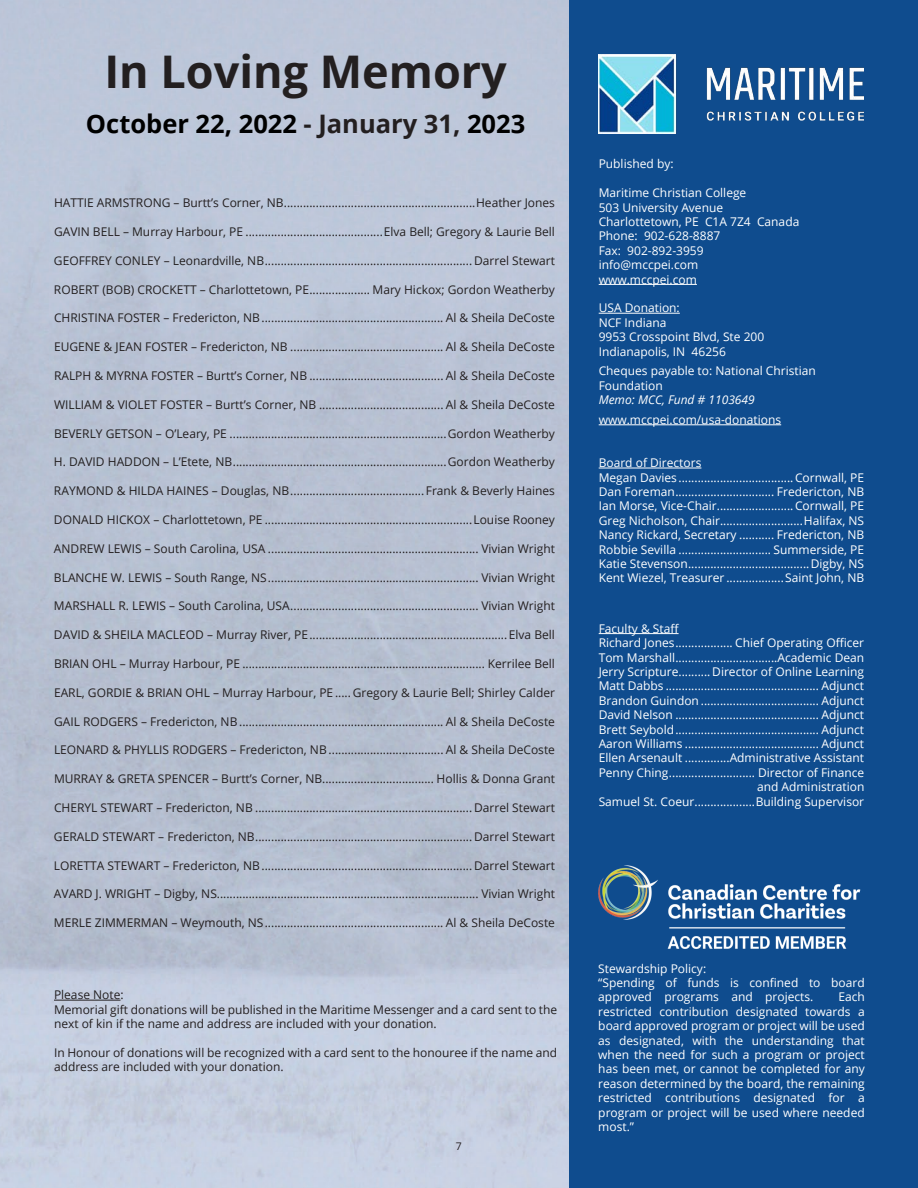
<style>
.page{position:relative;width:918px;height:1188px;background:#fff}
.page>*{position:absolute;margin:0;border:0;box-sizing:border-box;transform-origin:0 0}
.t1{font:700 45px "Open Sans";color:#231f20}
.t2{font:700 25.5px "Open Sans";color:#000}
.t3{font:12px/14.4px "Open Sans";color:#231f20}
.t4{font:12px/14.4px "Open Sans";color:#fff}
.t5{font:italic 12px "Open Sans";color:#fff}
.t6{font:10.5px "Open Sans";color:#231f20}
.s1{color:#231f20}
</style>
<div class="page">
<img style="left:0;top:0;width:570px;height:1188px">
<div style="left:570px;top:0;width:348px;height:1188px;background:#0f4c8e"></div>
<hr style="left:599px;top:284px;width:98px;height:1px;background:#fff">
<hr style="left:599px;top:313px;width:81px;height:1px;background:#fff">
<hr style="left:599px;top:425px;width:182px;height:1px;background:#fff">
<hr style="left:599px;top:468px;width:102px;height:1px;background:#fff">
<hr style="left:599px;top:633px;width:80px;height:1px;background:#fff">
<img style="left:598px;top:54px;width:266px;height:79px">
<img style="left:598px;top:866px;width:263px;height:83px">
<hr style="left:54px;top:1000px;width:67px;height:1px;background:#231f20">
<h1 class="t1" style="left:104px;top:40px;width:404px">In Loving Memory</h1>
<h2 class="t2" style="left:86px;top:106px;width:441px">October 22, 2022 <span class="s1">- January 31,</span> 2023</h2>
<p class="t3" style="left:54px;top:195px;width:503px">HATTIE ARMSTRONG – Burtt’s Corner, NB............................................................Heather Jones</p>
<p class="t3" style="left:54px;top:224px;width:503px">GAVIN BELL – Murray Harbour, PE ...........................................Elva Bell; Gregory &amp; Laurie Bell</p>
<p class="t3" style="left:54px;top:253px;width:502px">GEOFFREY CONLEY – Leonardville, NB................................................................. Darrel Stewart</p>
<p class="t3" style="left:54px;top:282px;width:503px">ROBERT (BOB) CROCKETT – Charlottetown, PE................... Mary Hickox; Gordon Weatherby</p>
<p class="t3" style="left:54px;top:311px;width:503px">CHRISTINA FOSTER – Fredericton, NB......................................................... Al &amp; Sheila DeCoste</p>
<p class="t3" style="left:54px;top:339px;width:503px">EUGENE &amp; JEAN FOSTER – Fredericton, NB ................................................ Al &amp; Sheila DeCoste</p>
<p class="t3" style="left:54px;top:368px;width:503px">RALPH &amp; MYRNA FOSTER – Burtt’s Corner, NB .......................................... Al &amp; Sheila DeCoste</p>
<p class="t3" style="left:54px;top:397px;width:503px">WILLIAM &amp; VIOLET FOSTER – Burtt’s Corner, NB ....................................... Al &amp; Sheila DeCoste</p>
<p class="t3" style="left:54px;top:426px;width:503px">BEVERLY GETSON – O’Leary, PE ....................................................................Gordon Weatherby</p>
<p class="t3" style="left:54px;top:455px;width:503px">H. DAVID HADDON – L’Etete, NB...................................................................Gordon Weatherby</p>
<p class="t3" style="left:54px;top:483px;width:503px">RAYMOND &amp; HILDA HAINES – Douglas, NB..........................................Frank &amp; Beverly Haines</p>
<p class="t3" style="left:54px;top:512px;width:503px">DONALD HICKOX – Charlottetown, PE .................................................................Louise Rooney</p>
<p class="t3" style="left:54px;top:541px;width:503px">ANDREW LEWIS – South Carolina, USA .................................................................. Vivian Wright</p>
<p class="t3" style="left:54px;top:570px;width:503px">BLANCHE W. LEWIS – South Range, NS.................................................................. Vivian Wright</p>
<p class="t3" style="left:54px;top:599px;width:503px">MARSHALL R. LEWIS – South Carolina, USA........................................................... Vivian Wright</p>
<p class="t3" style="left:54px;top:627px;width:503px">DAVID &amp; SHEILA MACLEOD – Murray River, PE..............................................................Elva Bell</p>
<p class="t3" style="left:54px;top:656px;width:503px">BRIAN OHL – Murray Harbour, PE ............................................................................ Kerrilee Bell</p>
<p class="t3" style="left:54px;top:685px;width:503px">EARL, GORDIE &amp; BRIAN OHL – Murray Harbour, PE ..... Gregory &amp; Laurie Bell; Shirley Calder</p>
<p class="t3" style="left:54px;top:714px;width:503px">GAIL RODGERS – Fredericton, NB................................................................ Al &amp; Sheila DeCoste</p>
<p class="t3" style="left:54px;top:743px;width:503px">LEONARD &amp; PHYLLIS RODGERS – Fredericton, NB.................................... Al &amp; Sheila DeCoste</p>
<p class="t3" style="left:54px;top:771px;width:503px">MURRAY &amp; GRETA SPENCER – Burtt’s Corner, NB................................... Hollis &amp; Donna Grant</p>
<p class="t3" style="left:54px;top:800px;width:502px">CHERYL STEWART – Fredericton, NB .................................................................... Darrel Stewart</p>
<p class="t3" style="left:54px;top:829px;width:502px">GERALD STEWART – Fredericton, NB.................................................................... Darrel Stewart</p>
<p class="t3" style="left:54px;top:858px;width:502px">LORETTA STEWART – Fredericton, NB.................................................................. Darrel Stewart</p>
<p class="t3" style="left:54px;top:887px;width:503px">AVARD J. WRIGHT – Digby, NS.................................................................................. Vivian Wright</p>
<p class="t3" style="left:54px;top:915px;width:503px">MERLE ZIMMERMAN – Weymouth, NS........................................................ Al &amp; Sheila DeCoste</p>
<p class="t3" style="left:54px;top:987px;width:505px">Please Note:<br>Memorial gift donations will be published in the Maritime Messenger and a card sent to the next of kin if the name and address are included with your donation.</p>
<p class="t3" style="left:54px;top:1045px;width:505px">In Honour of donations will be recognized with a card sent to the honouree if the name and address are included with your donation.</p>
<p class="t6" style="left:456px;top:1139px;width:8px">7</p>
<p class="t4" style="left:599px;top:156px;width:76px">Published by:</p>
<p class="t4" style="left:599px;top:185px;width:202px">Maritime Christian College<br>503 University Avenue<br>Charlottetown, PE C1A 7Z4 Canada<br>Phone: 902-628-8887<br>Fax: 902-892-3959 info@mccpei.com www.mccpei.com</p>
<p class="t4" style="left:599px;top:300px;width:167px">USA Donation:<br>NCF Indiana<br>9953 Crosspoint Blvd, Ste 200<br>Indianapolis, IN 46256</p>
<p class="t4" style="left:599px;top:363px;width:219px">Cheques payable to: National Christian<br>Foundation</p>
<p class="t5" style="left:599px;top:392px;width:158px">Memo: MCC, Fund # 1103649</p>
<p class="t4" style="left:599px;top:412px;width:184px">www.mccpei.com/usa-donations</p>
<p class="t4" style="left:599px;top:455px;width:267px">Board of Directors<br>Megan Davies ....................................Cornwall, PE Dan Foreman............................... Fredericton, NB Ian Morse, Vice-Chair........................Cornwall, PE Greg Nicholson, Chair..........................Halifax, NS Nancy Rickard, Secretary ........... Fredericton, NB Robbie Sevilla ............................. Summerside, PE Katie Stevenson......................................Digby, NS Kent Wiezel, Treasurer ..................Saint John, NB</p>
<p class="t4" style="left:599px;top:621px;width:82px">Faculty &amp; Staff</p>
<p class="t4" style="left:599px;top:635px;width:267px">Richard Jones.................. Chief Operating Officer</p>
<p class="t4" style="left:599px;top:650px;width:267px">Tom Marshall................................Academic Dean</p>
<p class="t4" style="left:599px;top:664px;width:267px">Jerry Scripture.......... Director of Online Learning</p>
<p class="t4" style="left:599px;top:678px;width:267px">Matt Dabbs ................................................ Adjunct</p>
<p class="t4" style="left:599px;top:693px;width:267px">Brandon Guindon ..................................... Adjunct</p>
<p class="t4" style="left:599px;top:707px;width:267px">David Nelson ............................................. Adjunct</p>
<p class="t4" style="left:599px;top:722px;width:267px">Brett Seybold............................................. Adjunct</p>
<p class="t4" style="left:599px;top:736px;width:267px">Aaron Williams .......................................... Adjunct</p>
<p class="t4" style="left:599px;top:750px;width:267px">Ellen Arsenault ..............Administrative Assistant</p>
<p class="t4" style="left:599px;top:765px;width:267px">Penny Ching........................... Director of Finance</p>
<p class="t4" style="left:757px;top:779px;width:109px">and Administration</p>
<p class="t4" style="left:599px;top:794px;width:267px">Samuel St. Coeur...................Building Supervisor</p>
<p class="t4" style="left:598px;top:961px;width:268px">Stewardship Policy:<br>“Spending of funds is confined to board approved programs and projects.</p>
<p class="t4" style="left:598px;top:989px;width:268px;text-align:justify;text-indent:240px">Each restricted contribution designated towards a board approved program or project will be used as designated, with the understanding that when the need for such a program or project has been met, or cannot be completed for any reason determined by the board, the remaining restricted contributions designated for a program or project will be used where needed most.”</p>
</div>
